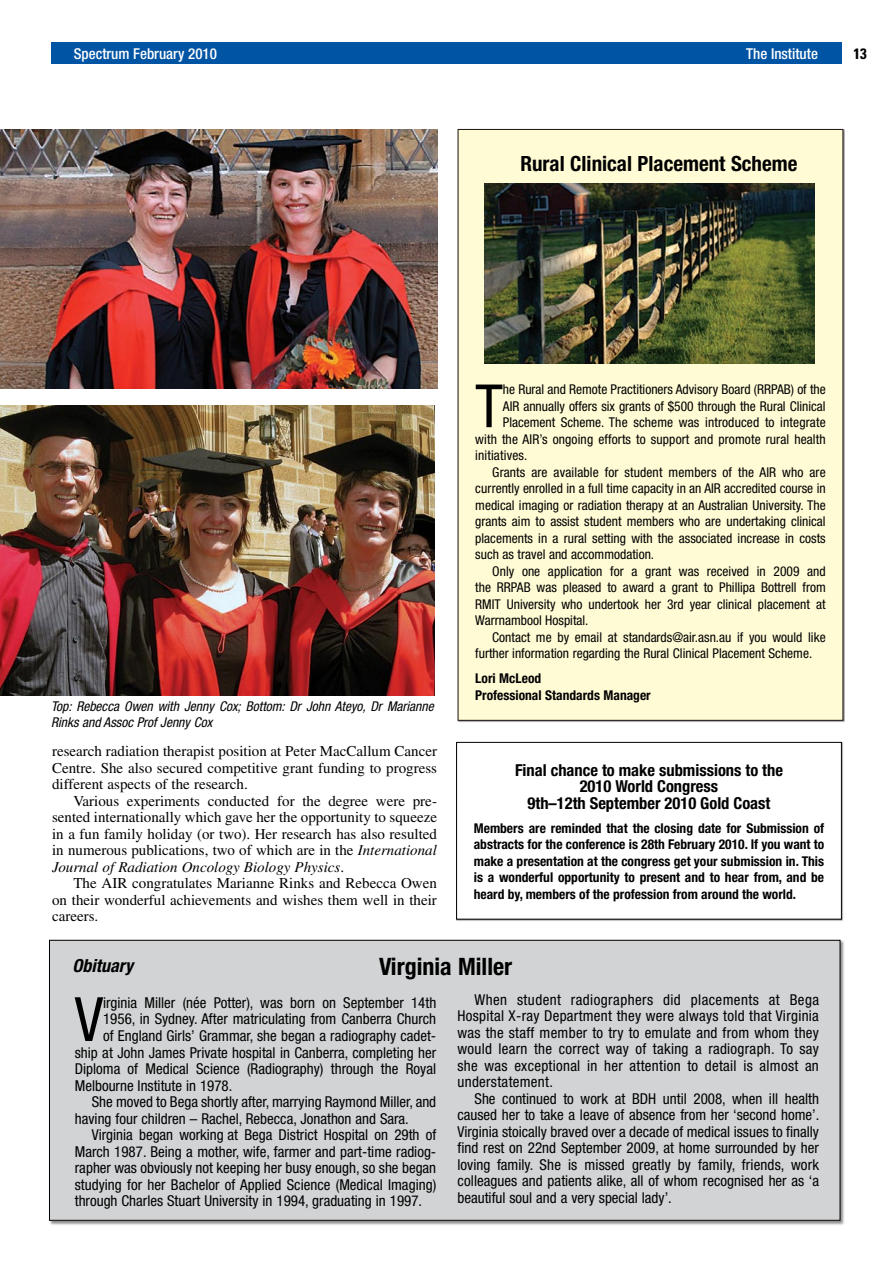
<style>
.page{position:relative;width:893px;height:1263px;background:#fff}
.page>*{position:absolute;margin:0;border:0;box-sizing:border-box;transform-origin:0 0}
.t1{font:condensed 61.2px "Helvetica Neue";color:#000}
.t2{font:condensed 59.7px "Helvetica Neue";color:#000}
.t3{font:700 condensed 24px "Helvetica Neue";color:#000}
.t4{font:700 condensed 21px "Helvetica Neue";color:#000}
.t5{font:italic 700 condensed 18px "Helvetica Neue";color:#000}
.t6{font:700 condensed 16.5px/16.5px "Helvetica Neue";color:#000;text-align:center}
.t7{font:condensed 15px/16.5px "Helvetica Neue";color:#000;text-align:justify}
.t8{font:15px/16.5px "Times";color:#000;text-align:justify}
.t9{font:500 condensed 15px "Helvetica Neue";color:#fff}
.t10{font:700 condensed 15px "Univers";color:#000}
.t11{font:condensed 13.5px "Helvetica Neue";color:#000}
.t12{font:700 condensed 13.5px/16.5px "Helvetica Neue";color:#000}
.t13{font:italic condensed 13.5px/16.5px "Helvetica Neue";color:#000}
.s1{font-style:italic}
</style>
<div class="page">
<div style="left:51px;top:43px;width:791px;height:21px;background:#0054a4"></div>
<img style="left:1px;top:129px;width:437px;height:259px">
<img style="left:1px;top:405px;width:434px;height:291px">
<div style="left:458px;top:129px;width:385px;height:591px;background:#fffbd5"></div>
<img style="left:484px;top:184px;width:330px;height:180px">
<div style="left:48px;top:939px;width:797px;height:287px;background:#000;opacity:.45"></div>
<div style="left:49px;top:940px;width:791px;height:280px;background:#d1d3d4"></div>
<div style="left:456px;top:742px;width:388px;height:180px;background:#000;opacity:.45"></div>
<div style="left:457px;top:742px;width:384px;height:177px;background:#fff"></div>
<div style="left:456px;top:742px;width:386px;height:177px;border:1px solid #000"></div>
<p class="t9" style="left:74px;top:45px;width:145px">Spectrum February 2010</p>
<p class="t9" style="left:746px;top:45px;width:73px">The Institute</p>
<p class="t10" style="left:853px;top:44px;width:15px">13</p>
<h3 class="t4" style="left:520px;top:151px;width:279px">Rural Clinical Placement Scheme</h3>
<p class="t13" style="left:51px;top:698px;width:384px">Top: Rebecca Owen with Jenny Cox; Bottom: Dr John Ateyo, Dr Marianne<br>Rinks and Assoc Prof Jenny Cox</p>
<p class="t8" style="left:52px;top:743px;width:386px">research radiation therapist position at Peter MacCallum Cancer Centre. She also secured competitive grant funding to progress different aspects of the research.</p>
<p class="t8" style="left:52px;top:792px;width:386px;text-indent:21px">Various experiments conducted for the degree were pre&shy;sented internationally which gave her the opportunity to squeeze in a fun family holiday (or two). Her research has also resulted in numerous publications, two of which are in the <span class="s1">International Journal of Radiation Oncology Biology Physics</span>.</p>
<p class="t8" style="left:52px;top:875px;width:386px;text-indent:21px">The AIR congratulates Marianne Rinks and Rebecca Owen on their wonderful achievements and wishes them well in their careers.</p>
<h2 class="t2" style="left:475px;top:371px;width:29px">T</h2>
<p class="t11" style="left:503px;top:382px;width:324px">he Rural and Remote Practitioners Advisory Board (RRPAB) of the</p>
<p class="t11" style="left:503px;top:398px;width:324px">AIR annually offers six grants of $500 through the Rural Clinical</p>
<p class="t11" style="left:503px;top:415px;width:324px">Placement Scheme. The scheme was introduced to integrate</p>
<p class="t11" style="left:475px;top:431px;width:352px">with the AIR’s ongoing efforts to support and promote rural health</p>
<p class="t11" style="left:475px;top:448px;width:54px">initiatives.</p>
<p class="t11" style="left:492px;top:464px;width:335px">Grants are available for student members of the AIR who are</p>
<p class="t11" style="left:475px;top:481px;width:352px">currently enrolled in a full time capacity in an AIR accredited course in</p>
<p class="t11" style="left:475px;top:497px;width:352px">medical imaging or radiation therapy at an Australian University. The</p>
<p class="t11" style="left:475px;top:514px;width:352px">grants aim to assist student members who are undertaking clinical</p>
<p class="t11" style="left:475px;top:530px;width:352px">placements in a rural setting with the associated increase in costs</p>
<p class="t11" style="left:475px;top:547px;width:180px">such as travel and accommodation.</p>
<p class="t11" style="left:492px;top:563px;width:335px">Only one application for a grant was received in 2009 and</p>
<p class="t11" style="left:475px;top:580px;width:352px">the RRPAB was pleased to award a grant to Phillipa Bottrell from</p>
<p class="t11" style="left:475px;top:596px;width:352px">RMIT University who undertook her 3rd year clinical placement at</p>
<p class="t11" style="left:475px;top:613px;width:115px">Warrnambool Hospital.</p>
<p class="t11" style="left:492px;top:629px;width:335px">Contact me by email at standards@air.asn.au if you would like</p>
<p class="t11" style="left:475px;top:646px;width:338px">further information regarding the Rural Clinical Placement Scheme.</p>
<p class="t12" style="left:475px;top:670px;width:177px">Lori McLeod<br>Professional Standards Manager</p>
<p class="t6" style="left:515px;top:761px;width:269px">Final chance to make submissions to the<br>2010 World Congress<br>9th–12th September 2010 Gold Coast</p>
<p class="t12" style="left:474px;top:819px;width:352px;text-align:justify">Members are reminded that the closing date for Submission of abstracts for the conference is 28th February 2010. If you want to make a presentation at the congress get your submission in. This is a wonderful opportunity to present and to hear from, and be heard by, members of the profession from around the world.</p>
<p class="t5" style="left:72px;top:955px;width:62px">Obituary</p>
<h3 class="t3" style="left:379px;top:952px;width:135px">Virginia Miller</h3>
<h1 class="t1" style="left:75px;top:984px;width:30px">V</h1>
<p class="t7" style="left:103px;top:994px;width:335px">irginia Miller (née Potter), was born on September 14th</p>
<p class="t7" style="left:457px;top:991px;width:363px;text-indent:17px">When student radiographers did placements at Bega Hospital X-ray Department they were always told that Virginia was the staff member to try to emulate and from whom they would learn the correct way of taking a radiograph. To say she was exceptional in her attention to detail is almost an understatement.</p>
<p class="t7" style="left:457px;top:1090px;width:363px;text-indent:17px">She continued to work at BDH until 2008, when ill health caused her to take a leave of absence from her ‘second home’.<br>Virginia stoically braved over a decade of medical issues to finally find rest on 22nd September 2009, at home surrounded by her loving family. She is missed greatly by family, friends, work colleagues and patients alike, all of whom recognised her as ‘a beautiful soul and a very special lady’.</p>
<p class="t7" style="left:103px;top:1011px;width:335px">1956, in Sydney. After matriculating from Canberra Church</p>
<p class="t7" style="left:103px;top:1027px;width:335px">of England Girls’ Grammar, she began a radiography cadet-</p>
<p class="t7" style="left:75px;top:1044px;width:363px">ship at John James Private hospital in Canberra, completing her</p>
<p class="t7" style="left:75px;top:1060px;width:363px">Diploma of Medical Science (Radiography) through the Royal</p>
<p class="t7" style="left:75px;top:1077px;width:159px">Melbourne Institute in 1978.</p>
<p class="t7" style="left:92px;top:1093px;width:346px">She moved to Bega shortly after, marrying Raymond Miller, and</p>
<p class="t7" style="left:75px;top:1110px;width:336px">having four children – Rachel, Rebecca, Jonathon and Sara.</p>
<p class="t7" style="left:92px;top:1126px;width:346px">Virginia began working at Bega District Hospital on 29th of</p>
<p class="t7" style="left:75px;top:1143px;width:363px">March 1987. Being a mother, wife, farmer and part-time radiog-</p>
<p class="t7" style="left:75px;top:1159px;width:363px">rapher was obviously not keeping her busy enough, so she began</p>
<p class="t7" style="left:75px;top:1176px;width:363px">studying for her Bachelor of Applied Science (Medical Imaging)</p>
<p class="t7" style="left:75px;top:1192px;width:349px">through Charles Stuart University in 1994, graduating in 1997.</p>
</div>
